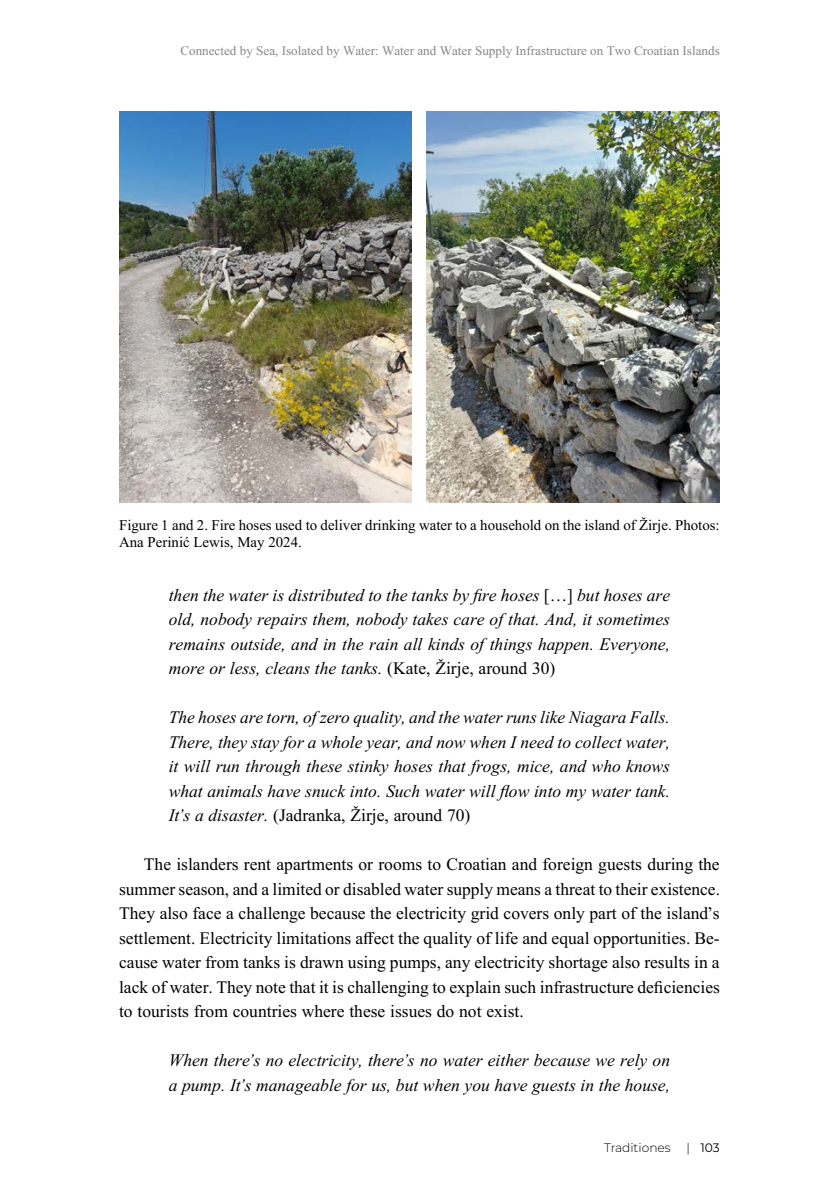
<style>
.page{position:relative;width:819px;height:1191px;background:#fff}
.page>*{position:absolute;margin:0;border:0;box-sizing:border-box;transform-origin:0 0}
.t1{font:italic 17.5px/24.5px "ZR Cola";color:#000;text-align:justify}
.t2{font:17.5px/24.5px "ZR Cola";color:#000;text-align:justify}
.t3{font:14.88px/17.5px "ZR Cola";color:#000}
.t4{font:13.12px "ZR Cola";color:#878787}
.t5{font:300 12.25px "Montserrat";color:#000}
.t6{font:12.25px "Montserrat";color:#000}
.s1{font-style:normal}
.s2{font-weight:300}
</style>
<div class="page">
<img style="left:119px;top:112px;width:293px;height:390px">
<img style="left:427px;top:112px;width:292px;height:390px">
<p class="t4" style="left:180px;top:41px;width:541px">Connected by Sea, Isolated by Water: Water and Water Supply Infrastructure on Two Croatian Islands</p>
<p class="t3" style="left:119px;top:515px;width:602px">Figure 1 and 2. Fire hoses used to deliver drinking water to a household on the island of Žirje. Photos:<br>Ana Perinić Lewis, May 2024.</p>
<p class="t1" style="left:169px;top:581px;width:503px">then the water is distributed to the tanks by fire hoses <span class="s1">[…]</span> but hoses are old, nobody repairs them, nobody takes care of that. And, it sometimes remains outside, and in the rain all kinds of things happen. Everyone, more or less, cleans the tanks. <span class="s1">(Kate, Žirje, around 30)</span></p>
<p class="t1" style="left:169px;top:704px;width:503px">The hoses are torn, of zero quality, and the water runs like Niagara Falls.<br>There, they stay for a whole year, and now when I need to collect water, it will run through these stinky hoses that frogs, mice, and who knows what animals have snuck into. Such water will flow into my water tank.<br>It’s a disaster. <span class="s1">(Jadranka, Žirje, around 70)</span></p>
<p class="t2" style="left:119px;top:851px;width:602px;text-indent:25px">The islanders rent apartments or rooms to Croatian and foreign guests during the summer season, and a limited or disabled water supply means a threat to their existence.<br>They also face a challenge because the electricity grid covers only part of the island’s settlement. Electricity limitations affect the quality of life and equal opportunities. Be&shy;cause water from tanks is drawn using pumps, any electricity shortage also results in a lack of water. They note that it is challenging to explain such infrastructure deficiencies to tourists from countries where these issues do not exist.</p>
<p class="t1" style="left:169px;top:1047px;width:503px">When there’s no electricity, there’s no water either because we rely on a pump. It’s manageable for us, but when you have guests in the house,</p>
<p class="t5" style="left:604px;top:1139px;width:68px">Traditiones</p>
<p class="t6" style="left:686px;top:1139px;width:35px"><span class="s2">|</span> 103</p>
</div>
